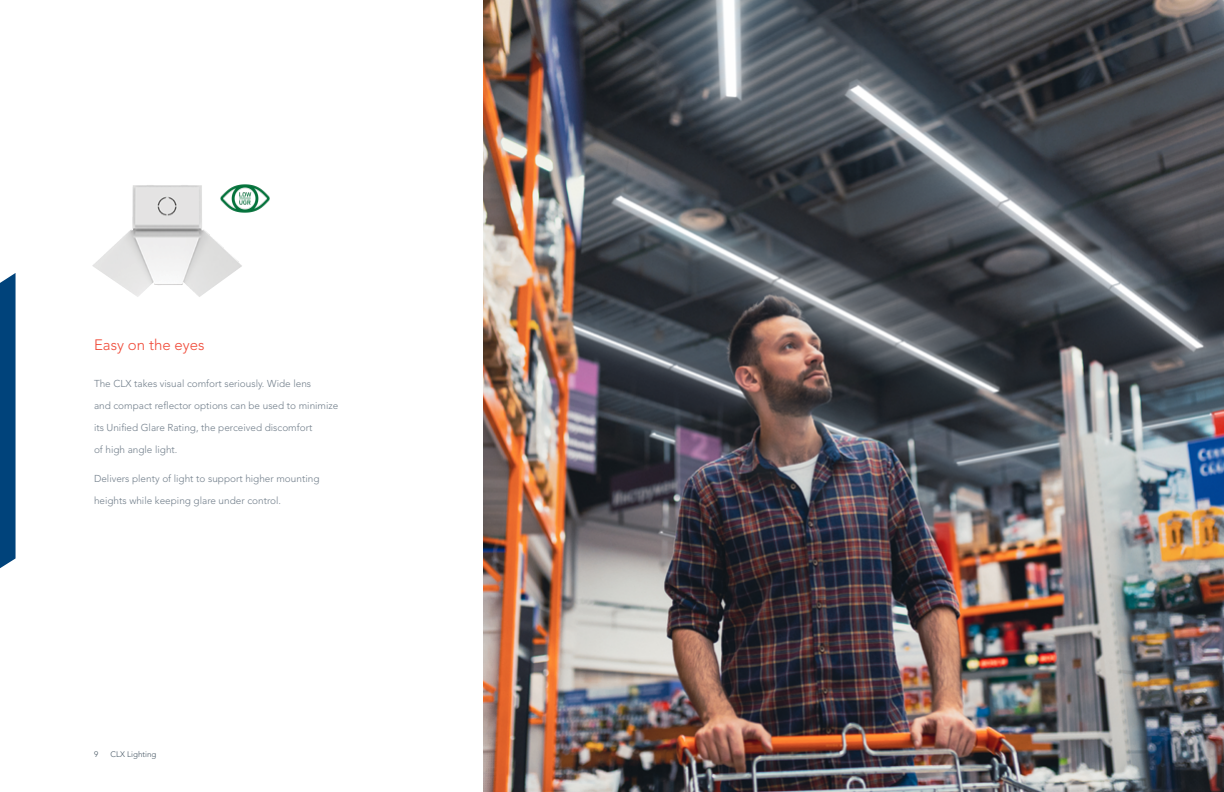
<style>
.page{position:relative;width:1224px;height:792px;background:#fff}
.page>*{position:absolute;margin:0;border:0;box-sizing:border-box;transform-origin:0 0}
.t1{font:300 15px "Avenir LT Std";color:#f04937}
.t2{font:300 10px "Avenir LT Std";color:#727f8b}
.t3{font:300 8px "Avenir LT Std";color:#485865}
</style>
<div class="page">
<svg style="left:0;top:273px;width:16px;height:295px"></svg>
<img style="left:220px;top:185px;width:49px;height:27px">
<img style="left:92px;top:185px;width:90px;height:100px">
<img style="left:484px;top:0;width:740px;height:792px">
<h1 class="t1" style="left:94px;top:336px;width:112px">Easy on the eyes</h1>
<p class="t2" style="left:94px;top:378px;width:219px">The CLX takes visual comfort seriously. Wide lens</p>
<p class="t2" style="left:94px;top:400px;width:246px">and compact reflector options can be used to minimize</p>
<p class="t2" style="left:94px;top:422px;width:220px">its Unified Glare Rating, the perceived discomfort</p>
<p class="t2" style="left:94px;top:444px;width:85px">of high angle light.</p>
<p class="t2" style="left:94px;top:473px;width:227px">Delivers plenty of light to support higher mounting</p>
<p class="t2" style="left:94px;top:495px;width:189px">heights while keeping glare under control.</p>
<p class="t3" style="left:94px;top:749px;width:6px">9</p>
<p class="t3" style="left:111px;top:749px;width:47px">CLX Lighting</p>
</div>
